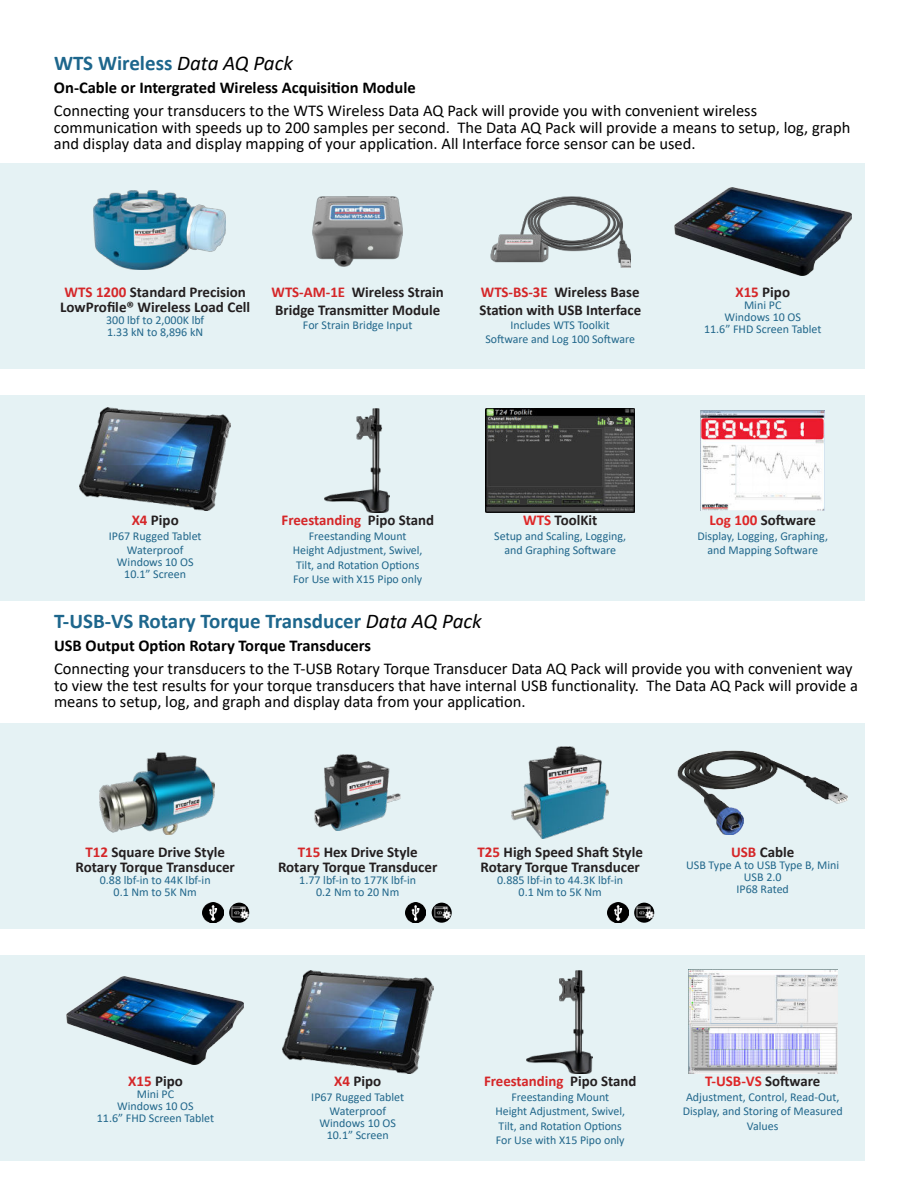
<style>
.page{position:relative;width:918px;height:1188px;background:#fff}
.page>*{position:absolute;margin:0;border:0;box-sizing:border-box;transform-origin:0 0}
.t1{font:700 21px "Calibri";color:#1d668c}
.t2{font:16.5px/16.5px "Calibri";color:#000}
.t3{font:700 16.5px "Calibri";color:#000}
.t4{font:700 15px/15px "Calibri";color:#231f20}
.t5{font:700 15px "Calibri";color:#d52628}
.t6{font:700 15px "Calibri";color:#de2526}
.t7{font:12px/12px "Calibri";color:#21678b;text-align:center}
.t8{font:12px/14.4px "Calibri";color:#21678c;text-align:center}
.s1{font-weight:400;font-style:italic;color:#000}
.s2{color:#d52628}
.s3{color:#231f20}
.s4{color:#de2526}
</style>
<div class="page">
<div style="left:0;top:956px;width:864px;height:205px;background:#e5f2f4"></div>
<div style="left:0;top:395px;width:864px;height:205px;background:#e5f2f4"></div>
<div style="left:0;top:163px;width:864px;height:205px;background:#e5f2f4"></div>
<div style="left:0;top:724px;width:864px;height:205px;background:#e5f2f4"></div>
<img style="left:93px;top:190px;width:133px;height:79px">
<img style="left:313px;top:196px;width:90px;height:71px">
<img style="left:490px;top:196px;width:140px;height:71px">
<img style="left:99px;top:752px;width:115px;height:82px">
<img style="left:203px;top:903px;width:20px;height:20px">
<svg style="left:229px;top:903px;width:20px;height:20px"></svg>
<img style="left:231px;top:904px;width:18px;height:18px">
<img style="left:512px;top:746px;width:97px;height:93px">
<img style="left:608px;top:903px;width:20px;height:20px">
<svg style="left:634px;top:903px;width:20px;height:20px"></svg>
<img style="left:636px;top:904px;width:18px;height:18px">
<img style="left:315px;top:754px;width:86px;height:77px">
<img style="left:405px;top:903px;width:21px;height:20px">
<svg style="left:432px;top:903px;width:20px;height:20px"></svg>
<img style="left:433px;top:904px;width:19px;height:18px">
<img style="left:678px;top:751px;width:170px;height:83px">
<img style="left:701px;top:410px;width:124px;height:101px">
<img style="left:324px;top:409px;width:66px;height:103px">
<img style="left:80px;top:407px;width:151px;height:103px">
<img style="left:674px;top:187px;width:177px;height:89px">
<img style="left:486px;top:408px;width:149px;height:105px">
<img style="left:67px;top:976px;width:177px;height:89px">
<img style="left:527px;top:970px;width:65px;height:103px">
<img style="left:282px;top:970px;width:151px;height:103px">
<img style="left:688px;top:970px;width:149px;height:104px">
<h1 class="t1" style="left:54px;top:48px;width:241px">WTS Wireless <span class="s1">Data AQ Pack</span></h1>
<h2 class="t3" style="left:54px;top:76px;width:363px">On-Cable or Intergrated Wireless Acquisition Module</h2>
<p class="t2" style="left:54px;top:102px;width:798px">Connecting your transducers to the WTS Wireless Data AQ Pack will provide you with convenient wireless communication with speeds up to 200 samples per second. The Data AQ Pack will provide a means to setup, log, graph and display data and display mapping of your application. All Interface force sensor can be used.</p>
<p class="t4" style="left:60px;top:284px;width:192px"><span class="s2">WTS 1200</span> Standard Precision<br>LowProfile® Wireless Load Cell</p>
<p class="t7" style="left:106px;top:313px;width:100px;text-align:left">300 lbf to 2,000K lbf<br>1.33 kN to 8,896 kN</p>
<p class="t4" style="left:272px;top:282px;width:174px;line-height:18px"><span class="s2">WTS-AM-1E</span> Wireless Strain<br>Bridge Transmitter Module</p>
<p class="t7" style="left:303px;top:319px;width:111px">For Strain Bridge Input</p>
<p class="t4" style="left:479px;top:282px;width:163px;line-height:18px"><span class="s2">WTS-BS-3E</span> Wireless Base<br>Station with USB Interface</p>
<p class="t7" style="left:485px;top:317px;width:151px;line-height:14.4px">Includes WTS Toolkit<br>Software and Log 100 Software</p>
<p class="t4" style="left:735px;top:284px;width:56px"><span class="s2">X15</span> Pipo</p>
<p class="t7" style="left:704px;top:299px;width:119px">Mini PC<br>Windows 10 OS<br>11.6” FHD Screen Tablet</p>
<p class="t4" style="left:132px;top:513px;width:49px"><span class="s2">X4</span> Pipo</p>
<p class="t7" style="left:109px;top:528px;width:94px;line-height:14.4px">IP67 Rugged Tablet<br>Waterproof</p>
<p class="t7" style="left:117px;top:556px;width:78px">Windows 10 OS<br>10.1” Screen</p>
<p class="t5" style="left:282px;top:510px;width:154px">Freestanding <span class="s3">Pipo Stand</span></p>
<p class="t7" style="left:293px;top:528px;width:131px;line-height:14.4px">Freestanding Mount<br>Height Adjustment, Swivel,<br>Tilt, and Rotation Options<br>For Use with X15 Pipo only</p>
<p class="t4" style="left:523px;top:513px;width:76px"><span class="s4">WTS</span> ToolKit</p>
<p class="t8" style="left:494px;top:528px;width:133px">Setup and Scaling, Logging, and Graphing Software</p>
<p class="t4" style="left:710px;top:513px;width:108px"><span class="s4">Log 100</span> Software</p>
<p class="t8" style="left:697px;top:528px;width:132px">Display, Logging, Graphing, and Mapping Software</p>
<h1 class="t1" style="left:54px;top:606px;width:429px">T-USB-VS Rotary Torque Transducer <span class="s1">Data AQ Pack</span></h1>
<h2 class="t3" style="left:54px;top:634px;width:319px">USB Output Option Rotary Torque Transducers</h2>
<p class="t2" style="left:54px;top:660px;width:805px">Connecting your transducers to the T-USB Rotary Torque Transducer Data AQ Pack will provide you with convenient way to view the test results for your torque transducers that have internal USB functionality. The Data AQ Pack will provide a means to setup, log, and graph and display data from your application.</p>
<p class="t4" style="left:76px;top:844px;width:161px;text-align:center"><span class="s2">T12</span> Square Drive Style<br>Rotary Torque Transducer</p>
<p class="t7" style="left:100px;top:874px;width:112px">0.88 lbf-in to 44K lbf-in<br>0.1 Nm to 5K Nm</p>
<p class="t4" style="left:278px;top:844px;width:161px;text-align:center"><span class="s2">T15</span> Hex Drive Style<br>Rotary Torque Transducer</p>
<p class="t7" style="left:299px;top:874px;width:118px">1.77 lbf-in to 177K lbf-in<br>0.2 Nm to 20 Nm</p>
<p class="t4" style="left:478px;top:844px;width:167px"><span class="s2">T25</span> High Speed Shaft Style<br>Rotary Torque Transducer</p>
<p class="t7" style="left:497px;top:874px;width:127px">0.885 lbf-in to 44.3K lbf-in<br>0.1 Nm to 5K Nm</p>
<p class="t4" style="left:731px;top:844px;width:65px"><span class="s2">USB</span> Cable</p>
<p class="t7" style="left:686px;top:859px;width:155px">USB Type A to USB Type B, Mini<br>USB 2.0<br>IP68 Rated</p>
<p class="t4" style="left:128px;top:1073px;width:56px"><span class="s2">X15</span> Pipo</p>
<p class="t7" style="left:97px;top:1089px;width:119px">Mini PC<br>Windows 10 OS<br>11.6” FHD Screen Tablet</p>
<p class="t4" style="left:334px;top:1074px;width:49px"><span class="s2">X4</span> Pipo</p>
<p class="t7" style="left:311px;top:1089px;width:94px;line-height:14.4px">IP67 Rugged Tablet<br>Waterproof</p>
<p class="t7" style="left:319px;top:1117px;width:78px">Windows 10 OS<br>10.1” Screen</p>
<p class="t5" style="left:484px;top:1071px;width:154px">Freestanding <span class="s3">Pipo Stand</span></p>
<p class="t7" style="left:495px;top:1089px;width:131px;line-height:14.4px">Freestanding Mount<br>Height Adjustment, Swivel,<br>Tilt, and Rotation Options<br>For Use with X15 Pipo only</p>
<p class="t6" style="left:705px;top:1071px;width:117px">T-USB-VS <span class="s3">Software</span></p>
<p class="t8" style="left:683px;top:1089px;width:162px">Adjustment, Control, Read-Out,<br>Display, and Storing of Measured<br>Values</p>
</div>
